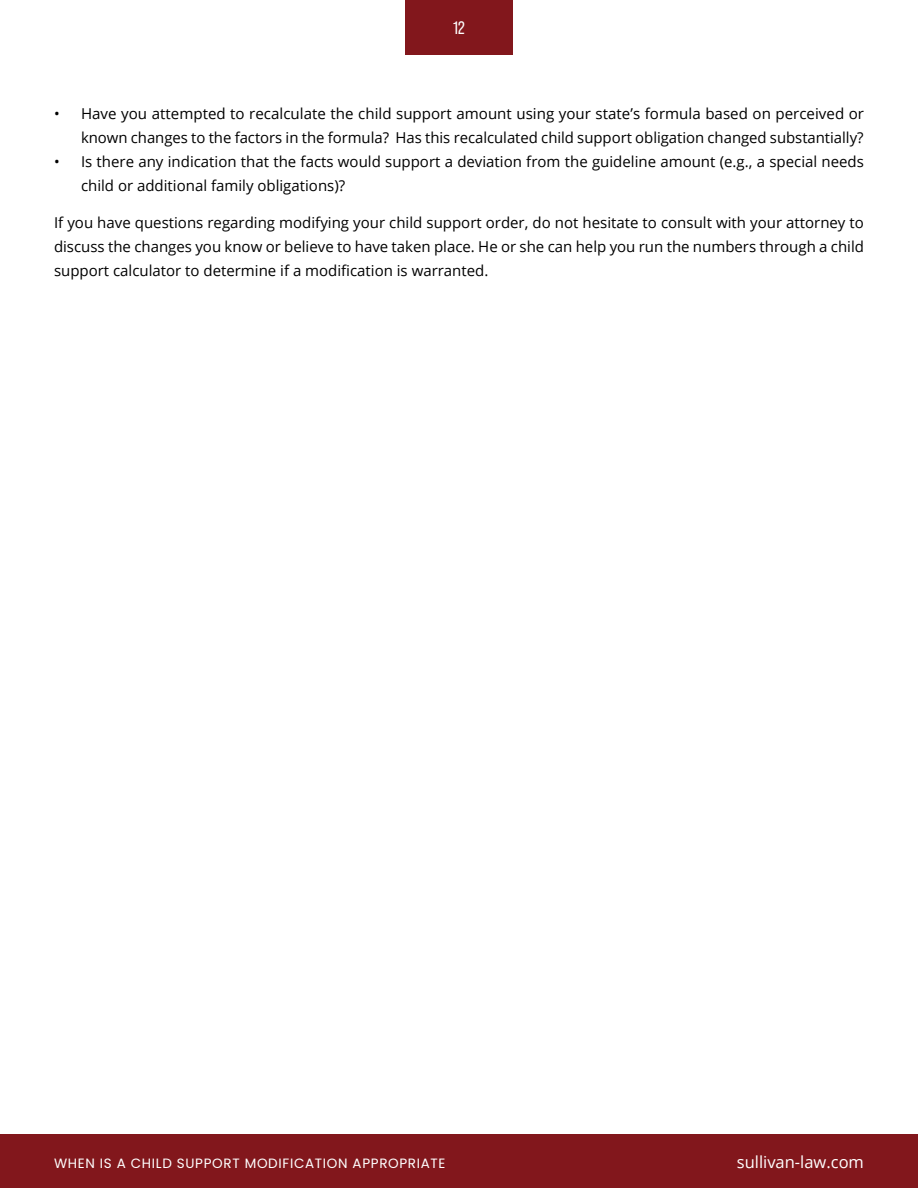
<style>
.page{position:relative;width:918px;height:1188px;background:#fff}
.page>*{position:absolute;margin:0;border:0;box-sizing:border-box;transform-origin:0 0}
.t1{font:18px "Bebas Neue Pro";color:#fff}
.t2{font:16.5px "Open Sans";color:#fff}
.P1_-_Basic_Paragraph{font:15px/24px "Open Sans";color:#000;text-align:right}
.t3{font:13.5px "Poppins";letter-spacing:.05em;color:#fff}
</style>
<div class="page">
<div style="left:405px;top:0;width:108px;height:54px;background:#82171c"></div>
<div style="left:0;top:1134px;width:918px;height:54px;background:#82171c"></div>
<p class="t1" style="left:453px;top:18px;width:13px">12</p>
<p class="P1_-_Basic_Paragraph" style="left:54px;top:101px;width:812px">• Have you attempted to recalculate the child support amount using your state’s formula based on perceived or known changes to the factors in the formula? Has this recalculated child support obligation changed substantially?</p>
<p class="P1_-_Basic_Paragraph" style="left:81px;top:149px;width:785px;text-align:left;text-indent:-27px">• Is there any indication that the facts would support a deviation from the guideline amount (e.g., a special needs child or additional family obligations)?</p>
<p class="P1_-_Basic_Paragraph" style="left:54px;top:210px;width:812px;text-align:justify">If you have questions regarding modifying your child support order, do not hesitate to consult with your attorney to discuss the changes you know or believe to have taken place. He or she can help you run the numbers through a child support calculator to determine if a modification is warranted.</p>
<p class="t3" style="left:54px;top:1156px;width:393px">WHEN IS A CHILD SUPPORT MODIFICATION APPROPRIATE</p>
<p class="t2" style="left:737px;top:1151px;width:129px">sullivan-law.com</p>
</div>
